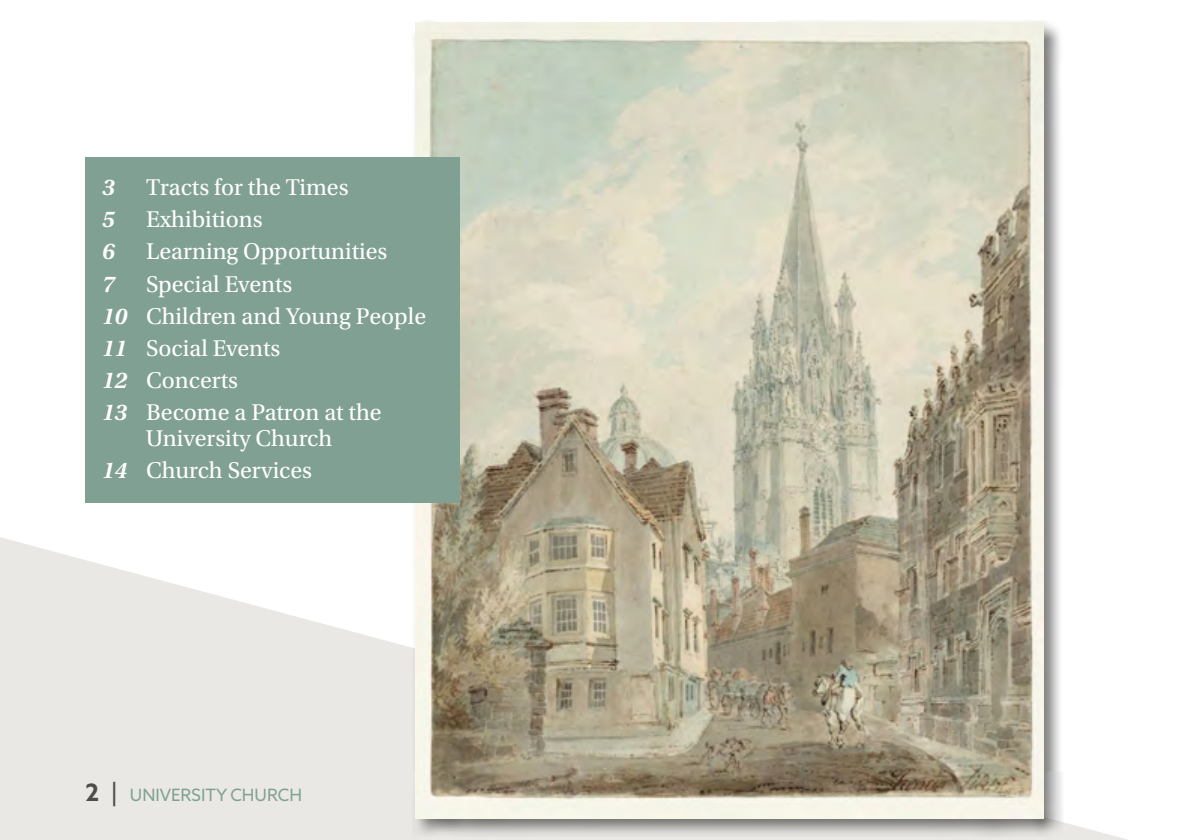
<style>
.page{position:relative;width:1191px;height:840px;background:#fff}
.page>*{position:absolute;margin:0;border:0;box-sizing:border-box;transform-origin:0 0}
.t1{font:24px/32px "Utopia Std";color:#fff}
.t2{font:italic 600 24px "Utopia Std";color:#fff}
.t3{font:17px "Azo Sans";color:#81a094}
.s1{font-weight:600;font-style:italic}
.s2{font-weight:700;font-size:24px;color:#4d4d4c}
.s3{font-size:24px;color:#4d4d4c}
</style>
<div class="page">
<svg style="left:0;top:537px;width:1124px;height:302px;fill:#e9e8e4"></svg>
<div style="left:412px;top:20px;width:651px;height:816px;background:#000;opacity:.5"></div>
<img style="left:415px;top:23px;width:628px;height:794px">
<div style="left:85px;top:157px;width:374px;height:346px;background:#81a094"></div>
<p class="t2" style="left:102px;top:174px;width:14px">3</p>
<p class="t1" style="left:146px;top:172px;width:204px">Tracts for the Times</p>
<p class="t2" style="left:102px;top:206px;width:14px">5</p>
<p class="t1" style="left:146px;top:204px;width:118px">Exhibitions</p>
<p class="t2" style="left:102px;top:238px;width:14px">6</p>
<p class="t1" style="left:146px;top:236px;width:243px">Learning Opportunities</p>
<p class="t2" style="left:102px;top:270px;width:14px">7</p>
<p class="t1" style="left:102px;top:268px;width:325px;text-indent:44px">Special Events<br><span class="s1">10</span> Children and Young People<br><span class="s1">11</span> Social Events<br><span class="s1">12</span> Concerts<br><span class="s1">13</span> Become a Patron at the</p>
<p class="t1" style="left:102px;top:422px;width:232px;text-indent:44px">University Church<br><span class="s1">14</span> Church Services</p>
<p class="t3" style="left:85px;top:783px;width:218px"><span class="s2">2</span> <span class="s3">|</span> UNIVERSITY CHURCH</p>
</div>
